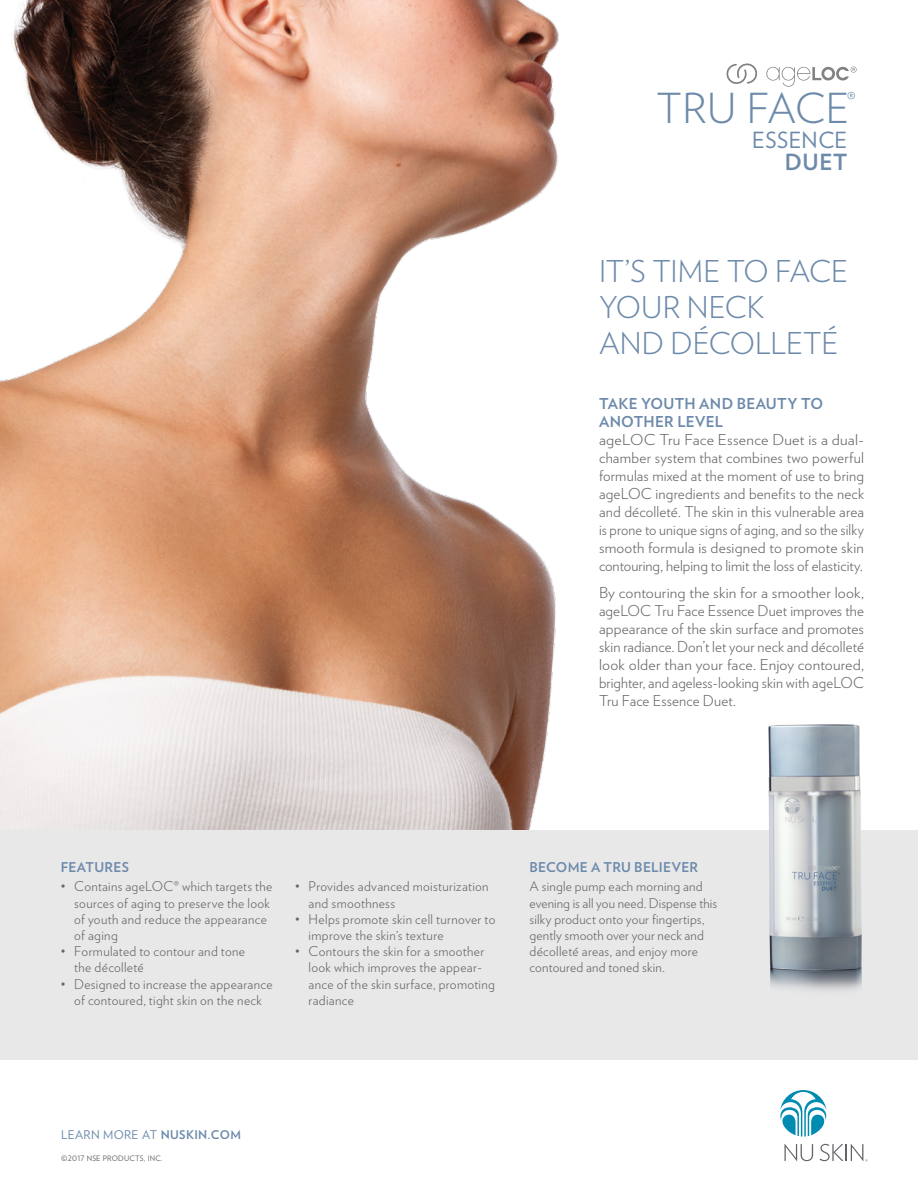
<style>
.page{position:relative;width:918px;height:1188px;background:#fff}
.page>*{position:absolute;margin:0;border:0;box-sizing:border-box;transform-origin:0 0}
.t1{font:300 41.25px "Verlag";letter-spacing:.005em;color:#6d8aaa}
.t2{font:300 30px/36px "Verlag";color:#6d8aaa}
.t3{font:22.2px "Verlag";letter-spacing:.02em;color:#6d8aaa}
.t4{font:700 22.2px "Verlag";color:#6d8aaa}
.t5{font:300 15px/18px "Verlag";color:#646569;text-align:justify;scale:1.06 1}
.t6{font:300 15px/18px "Verlag";color:#646569;text-align:justify;scale:1.07 1}
.t7{font:700 15px/18px "Verlag";letter-spacing:.015em;color:#6d8aaa}
.t8{font:300 13.5px/16.2px "Verlag";letter-spacing:.02em;color:#646569}
.t9{font:700 13.5px "Verlag";letter-spacing:.02em;color:#6d8aaa}
.t10{font:12px "Verlag";letter-spacing:.025em;color:#6d8aaa}
.t11{font:7.5px "Verlag";letter-spacing:.025em;color:#646569}
.s1{font-weight:700}
</style>
<div class="page">
<img style="left:0;top:0;width:559px;height:830px">
<div style="left:0;top:830px;width:918px;height:230px;background:#e8e8e9"></div>
<svg style="left:726px;top:63px;width:31px;height:21px"></svg>
<svg style="left:766px;top:67px;width:91px;height:20px"></svg>
<svg style="left:784px;top:1144px;width:29px;height:17px"></svg>
<svg style="left:820px;top:1144px;width:48px;height:18px"></svg>
<svg style="left:780px;top:1090px;width:47px;height:47px"></svg>
<img style="left:768px;top:724px;width:94px;height:267px">
<h1 class="t1" style="left:657px;top:77px;width:200px">TRU FACE<sup>®</sup></h1>
<h3 class="t3" style="left:752px;top:123px;width:97px">ESSENCE</h3>
<h3 class="t4" style="left:785px;top:144px;width:64px">DUET</h3>
<h2 class="t2" style="left:599px;top:251px;width:250px">IT’S TIME TO FACE<br>YOUR NECK<br>AND DÉCOLLETÉ</h2>
<p class="t7" style="left:599px;top:394px;width:226px">TAKE YOUTH AND BEAUTY TO<br>ANOTHER LEVEL</p>
<p class="t5" style="left:599px;top:430px;width:252px">ageLOC Tru Face Essence Duet is a dual&shy;chamber system that combines two powerful formulas mixed at the moment of use to bring ageLOC ingredients and benefits to the neck and décolleté. The skin in this vulnerable area is prone to unique signs of aging, and so the silky smooth formula is designed to promote skin contouring, helping to limit the loss of elasticity.</p>
<p class="t6" style="left:599px;top:583px;width:249px">By contouring the skin for a smoother look, ageLOC Tru Face Essence Duet improves the appearance of the skin surface and promotes skin radiance. Don’t let your neck and décolleté look older than your face. Enjoy contoured, brighter, and ageless-looking skin with ageLOC Tru Face Essence Duet.</p>
<p class="t9" style="left:61px;top:857px;width:70px">FEATURES</p>
<p class="t8" style="left:74px;top:878px;width:200px;text-indent:-14px">• Contains ageLOC® which targets the sources of aging to preserve the look of youth and reduce the appearance of aging</p>
<p class="t8" style="left:74px;top:942px;width:172px;text-indent:-14px">• Formulated to contour and tone the décolleté</p>
<p class="t8" style="left:61px;top:975px;width:213px;text-align:center">• Designed to increase the appearance of contoured, tight skin on the neck</p>
<p class="t8" style="left:309px;top:878px;width:181px;text-indent:-14px">• Provides advanced moisturization and smoothness</p>
<p class="t8" style="left:309px;top:910px;width:188px;text-indent:-14px">• Helps promote skin cell turnover to improve the skin’s texture</p>
<p class="t8" style="left:309px;top:942px;width:188px;text-indent:-13px">• Contours the skin for a smoother look which improves the appear&shy;ance of the skin surface, promoting radiance</p>
<p class="t9" style="left:530px;top:857px;width:170px">BECOME A TRU BELIEVER</p>
<p class="t8" style="left:530px;top:878px;width:189px">A single pump each morning and evening is all you need. Dispense this silky product onto your fingertips, gently smooth over your neck and décolleté areas, and enjoy more contoured and toned skin.</p>
<p class="t10" style="left:61px;top:1126px;width:181px">LEARN MORE AT <span class="s1">NUSKIN.COM</span></p>
<p class="t11" style="left:61px;top:1153px;width:103px">©2017 NSE PRODUCTS, INC.</p>
</div>
